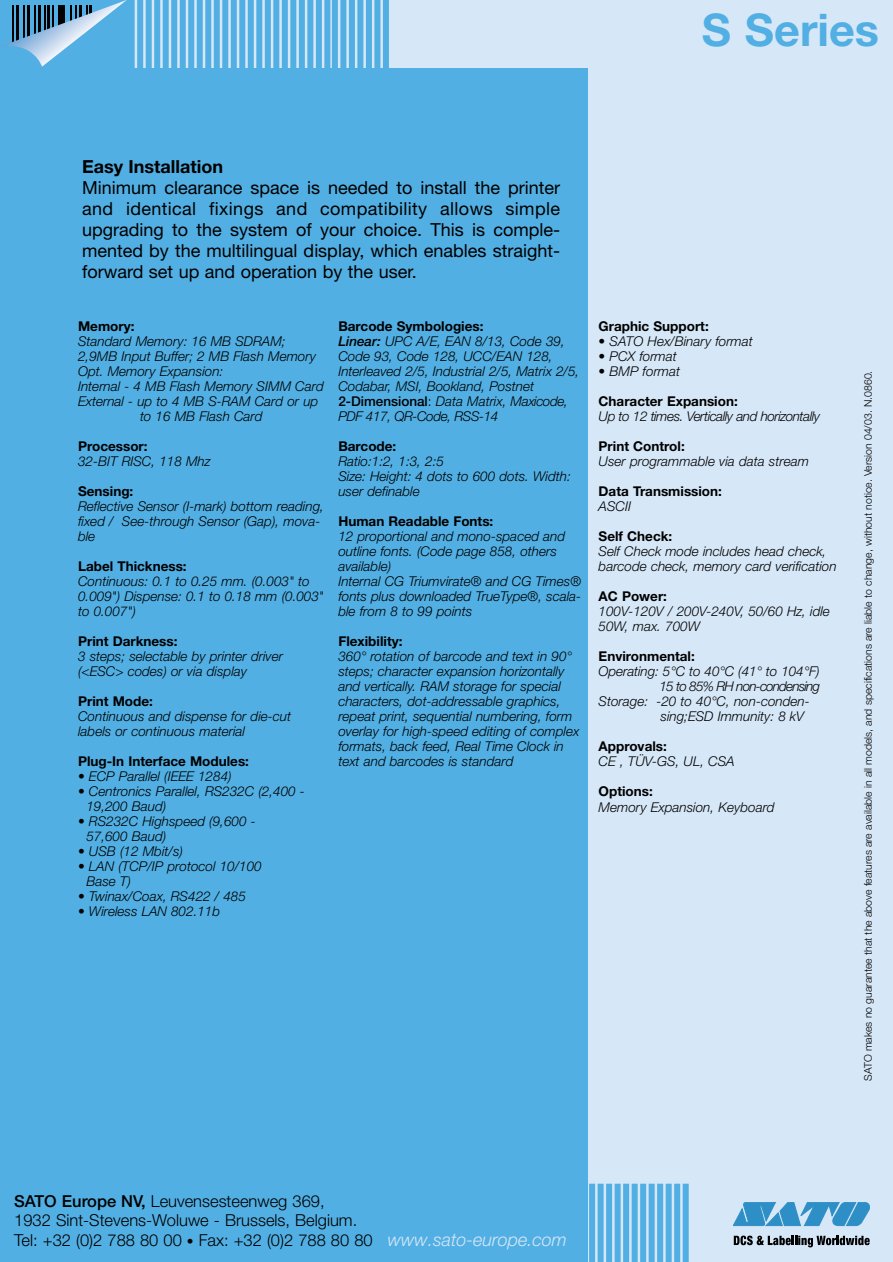
<style>
.page{position:relative;width:893px;height:1262px;background:#fff}
.page>*{position:absolute;margin:0;border:0;box-sizing:border-box;transform-origin:0 0}
.t1{font:700 45px "Helvetica Neue";color:#51afe3}
.t2{font:18px/21px "Helvetica Neue";color:#000;text-align:justify}
.t3{font:700 18px "Helvetica Neue";color:#000}
.t4{font:300 16.5px/19.5px "Helvetica Neue";color:#000}
.t5{font:italic 300 13.5px/15px "Helvetica Neue";color:#000}
.t6{font:700 13.5px "Helvetica Neue";color:#000}
.t7{font:italic 300 13.5px "Helvetica Neue";letter-spacing:-.035em;color:#000}
.t8{font:italic 300 13.5px "Helvetica Neue";letter-spacing:-.06em;color:#000}
.t9{font:300 10.5px "Helvetica Neue";color:#000}
.s1{font-weight:700;font-style:normal}
.s2{font-weight:500}
.s3{font-weight:500;font-style:normal}
.s4{font-style:normal}
.s5{font-size:13.5px}
.s6{font-style:italic;font-size:18px;color:#d6e7f7}
</style>
<div class="page">
<div style="left:0;top:0;width:892px;height:1262px;background:#d6e7f7"></div>
<div style="left:0;top:68px;width:587px;height:1194px;background:#51afe3"></div>
<div style="left:589px;top:1183px;width:6px;height:79px;background:#51afe3"></div>
<div style="left:597px;top:1183px;width:6px;height:79px;background:#51afe3"></div>
<div style="left:606px;top:1183px;width:6px;height:79px;background:#51afe3"></div>
<div style="left:614px;top:1183px;width:6px;height:79px;background:#51afe3"></div>
<div style="left:623px;top:1183px;width:6px;height:79px;background:#51afe3"></div>
<div style="left:631px;top:1183px;width:6px;height:79px;background:#51afe3"></div>
<div style="left:640px;top:1183px;width:6px;height:79px;background:#51afe3"></div>
<div style="left:648px;top:1183px;width:6px;height:79px;background:#51afe3"></div>
<div style="left:657px;top:1183px;width:6px;height:79px;background:#51afe3"></div>
<div style="left:665px;top:1183px;width:6px;height:79px;background:#51afe3"></div>
<div style="left:674px;top:1183px;width:6px;height:79px;background:#51afe3"></div>
<div style="left:682px;top:1183px;width:6px;height:79px;background:#51afe3"></div>
<div style="left:163px;top:0;width:6px;height:71px;background:#51afe3"></div>
<div style="left:154px;top:0;width:6px;height:71px;background:#51afe3"></div>
<div style="left:146px;top:0;width:6px;height:71px;background:#51afe3"></div>
<div style="left:137px;top:0;width:6px;height:71px;background:#51afe3"></div>
<div style="left:129px;top:0;width:6px;height:71px;background:#51afe3"></div>
<div style="left:171px;top:0;width:6px;height:71px;background:#51afe3"></div>
<div style="left:180px;top:0;width:6px;height:71px;background:#51afe3"></div>
<div style="left:188px;top:0;width:6px;height:71px;background:#51afe3"></div>
<div style="left:197px;top:0;width:6px;height:71px;background:#51afe3"></div>
<div style="left:205px;top:0;width:6px;height:71px;background:#51afe3"></div>
<div style="left:214px;top:0;width:6px;height:71px;background:#51afe3"></div>
<div style="left:222px;top:0;width:6px;height:71px;background:#51afe3"></div>
<div style="left:231px;top:0;width:6px;height:71px;background:#51afe3"></div>
<div style="left:239px;top:0;width:6px;height:71px;background:#51afe3"></div>
<div style="left:248px;top:0;width:6px;height:71px;background:#51afe3"></div>
<div style="left:256px;top:0;width:6px;height:71px;background:#51afe3"></div>
<div style="left:265px;top:0;width:6px;height:71px;background:#51afe3"></div>
<div style="left:273px;top:0;width:6px;height:71px;background:#51afe3"></div>
<div style="left:282px;top:0;width:6px;height:71px;background:#51afe3"></div>
<div style="left:290px;top:0;width:6px;height:71px;background:#51afe3"></div>
<div style="left:299px;top:0;width:6px;height:71px;background:#51afe3"></div>
<div style="left:307px;top:0;width:6px;height:71px;background:#51afe3"></div>
<div style="left:316px;top:0;width:6px;height:71px;background:#51afe3"></div>
<div style="left:324px;top:0;width:6px;height:71px;background:#51afe3"></div>
<div style="left:332px;top:0;width:6px;height:71px;background:#51afe3"></div>
<div style="left:340px;top:0;width:6px;height:71px;background:#51afe3"></div>
<div style="left:349px;top:0;width:6px;height:71px;background:#51afe3"></div>
<div style="left:357px;top:0;width:6px;height:71px;background:#51afe3"></div>
<div style="left:366px;top:0;width:6px;height:71px;background:#51afe3"></div>
<div style="left:374px;top:0;width:6px;height:71px;background:#51afe3"></div>
<div style="left:383px;top:0;width:6px;height:71px;background:#51afe3"></div>
<svg style="left:733px;top:1235px;width:136px;height:12px"></svg>
<svg style="left:733px;top:1202px;width:136px;height:23px"></svg>
<div style="left:0;top:0;width:131px;height:74px;background:#51afe3"></div>
<svg style="left:3px;top:0;width:124px;height:67px"></svg>
<h1 class="t1" style="left:702px;top:14px;width:179px">S Series</h1>
<h2 class="t3" style="left:82px;top:160px;width:143px">Easy Installation</h2>
<p class="t2" style="left:82px;top:179px;width:479px">Minimum clearance space is needed to install the printer and identical fixings and compatibility allows simple upgrading to the system of your choice. This is comple&shy;mented by the multilingual display, which enables straight&shy;forward set up and operation by the user.</p>
<p class="t6" style="left:78px;top:321px;width:58px">Memory:</p>
<p class="t5" style="left:78px;top:335px;width:209px">Standard Memory: 16 MB SDRAM;</p>
<p class="t5" style="left:78px;top:350px;width:239px">2,9MB Input Buffer; 2 MB Flash Memory</p>
<p class="t5" style="left:78px;top:365px;width:147px">Opt. Memory Expansion:</p>
<p class="t5" style="left:78px;top:380px;width:247px">Internal - 4 MB Flash Memory SIMM Card</p>
<p class="t5" style="left:78px;top:395px;width:242px">External - up to 4 MB S-RAM Card or up</p>
<p class="t5" style="left:140px;top:410px;width:124px">to 16 MB Flash Card</p>
<p class="t6" style="left:78px;top:441px;width:71px">Processor:</p>
<p class="t5" style="left:78px;top:455px;width:134px">32-BIT RISC, 118 Mhz</p>
<p class="t6" style="left:78px;top:486px;width:57px">Sensing:</p>
<p class="t5" style="left:78px;top:500px;width:247px">Reflective Sensor (I-mark) bottom reading, fixed / See-through Sensor (Gap), mova&shy;ble</p>
<p class="t6" style="left:78px;top:561px;width:110px">Label Thickness:</p>
<p class="t5" style="left:78px;top:575px;width:247px">Continuous: 0.1 to 0.25 mm. (0.003" to<br>0.009") Dispense: 0.1 to 0.18 mm (0.003" to 0.007")</p>
<p class="t6" style="left:78px;top:636px;width:101px">Print Darkness:</p>
<p class="t5" style="left:78px;top:650px;width:206px">3 steps; selectable by printer driver (&lt;ESC&gt; codes) or via display</p>
<p class="t6" style="left:78px;top:696px;width:76px">Print Mode:</p>
<p class="t5" style="left:78px;top:710px;width:214px">Continuous and dispense for die-cut labels or continuous material</p>
<p class="t6" style="left:78px;top:756px;width:172px">Plug-In Interface Modules:</p>
<p class="t5" style="left:78px;top:770px;width:155px">• ECP Parallel (IEEE 1284)</p>
<p class="t5" style="left:86px;top:785px;width:220px;text-indent:-8px">• Centronics Parallel, RS232C (2,400 -<br>19,200 Baud)</p>
<p class="t5" style="left:86px;top:815px;width:171px;text-indent:-8px">• RS232C Highspeed (9,600 -<br>57,600 Baud)</p>
<p class="t5" style="left:78px;top:845px;width:106px">• USB (12 Mbit/s)</p>
<p class="t5" style="left:86px;top:860px;width:177px;text-indent:-8px">• LAN (TCP/IP protocol 10/100<br>Base T)</p>
<p class="t5" style="left:78px;top:890px;width:169px">• Twinax/Coax, RS422 / 485</p>
<p class="t5" style="left:78px;top:905px;width:144px">• Wireless LAN 802.11b</p>
<p class="t5" style="left:338px;top:320px;width:242px"><span class="s1">Barcode Symbologies:<br></span><span class="s2">Linear:</span> UPC A/E, EAN 8/13, Code 39, Code 93, Code 128, UCC/EAN 128, Interleaved 2/5, Industrial 2/5, Matrix 2/5, Codabar, MSI, Bookland, Postnet <span class="s3">2-Dimensional</span><span class="s4">:</span> Data Matrix, Maxicode, PDF 417, QR-Code, RSS-14</p>
<p class="t6" style="left:338px;top:441px;width:60px">Barcode:</p>
<p class="t5" style="left:338px;top:455px;width:234px">Ratio:1:2, 1:3, 2:5<br>Size: Height: 4 dots to 600 dots. Width: user definable</p>
<p class="t6" style="left:338px;top:516px;width:156px">Human Readable Fonts:</p>
<p class="t5" style="left:338px;top:530px;width:244px">12 proportional and mono-spaced and outline fonts. (Code page 858, others available)<br>Internal CG Triumvirate® and CG Times® fonts plus downloaded TrueType®, scala&shy;ble from 8 to 99 points</p>
<p class="t6" style="left:338px;top:636px;width:66px">Flexibility:</p>
<p class="t5" style="left:338px;top:650px;width:242px">360° rotation of barcode and text in 90° steps; character expansion horizontally and vertically. RAM storage for special characters, dot-addressable graphics, repeat print, sequential numbering, form overlay for high-speed editing of complex formats, back feed, Real Time Clock in text and barcodes is standard</p>
<p class="t6" style="left:598px;top:321px;width:112px">Graphic Support:</p>
<p class="t5" style="left:598px;top:335px;width:156px">• SATO Hex/Binary format</p>
<p class="t5" style="left:598px;top:350px;width:80px">• PCX format</p>
<p class="t5" style="left:598px;top:365px;width:83px">• BMP format</p>
<p class="t6" style="left:598px;top:396px;width:141px">Character Expansion:</p>
<p class="t7" style="left:598px;top:411px;width:223px">Up to 12 times. Vertically and horizontally</p>
<p class="t6" style="left:598px;top:441px;width:88px">Print Control:</p>
<p class="t5" style="left:598px;top:455px;width:212px">User programmable via data stream</p>
<p class="t6" style="left:598px;top:486px;width:125px">Data Transmission:</p>
<p class="t5" style="left:598px;top:500px;width:34px">ASCII</p>
<p class="t6" style="left:598px;top:531px;width:75px">Self Check:</p>
<p class="t5" style="left:598px;top:545px;width:239px">Self Check mode includes head check, barcode check, memory card verification</p>
<p class="t6" style="left:598px;top:591px;width:70px">AC Power:</p>
<p class="t5" style="left:598px;top:605px;width:233px">100V-120V / 200V-240V, 50/60 Hz, idle<br>50W, max. 700W</p>
<p class="t6" style="left:598px;top:651px;width:98px">Environmental:</p>
<p class="t5" style="left:598px;top:665px;width:222px">Operating: 5°C to 40°C (41° to 104°F)</p>
<p class="t8" style="left:659px;top:681px;width:162px">15 to 85% RH non-condensing</p>
<p class="t5" style="left:598px;top:695px;width:213px">Storage: -20 to 40°C, non-conden-</p>
<p class="t5" style="left:660px;top:710px;width:145px">sing;ESD Immunity: 8 kV</p>
<p class="t6" style="left:598px;top:741px;width:70px">Approvals:</p>
<p class="t5" style="left:598px;top:755px;width:138px">CE , TÜV-GS, UL, CSA</p>
<p class="t6" style="left:598px;top:786px;width:56px">Options:</p>
<p class="t5" style="left:598px;top:801px;width:177px">Memory Expansion, Keyboard</p>
<p class="t9" style="left:864px;top:1080px;width:711px;rotate:-90deg">SATO makes no guarantee that the above features are available in all models, and specifications are liable to change, without notice. Version 04/03. N.0860.</p>
<p class="t4" style="left:14px;top:1192px;width:554px"><span class="s2">SATO Europe NV,</span> Leuvensesteenweg 369,<br>1932 Sint-Stevens-Woluwe - Brussels, Belgium.<br>Tel: +32 (0)2 788 80 00 <span class="s5">•</span> Fax: +32 (0)2 788 80 80 <span class="s6">www.sato-europe.com</span></p>
</div>
